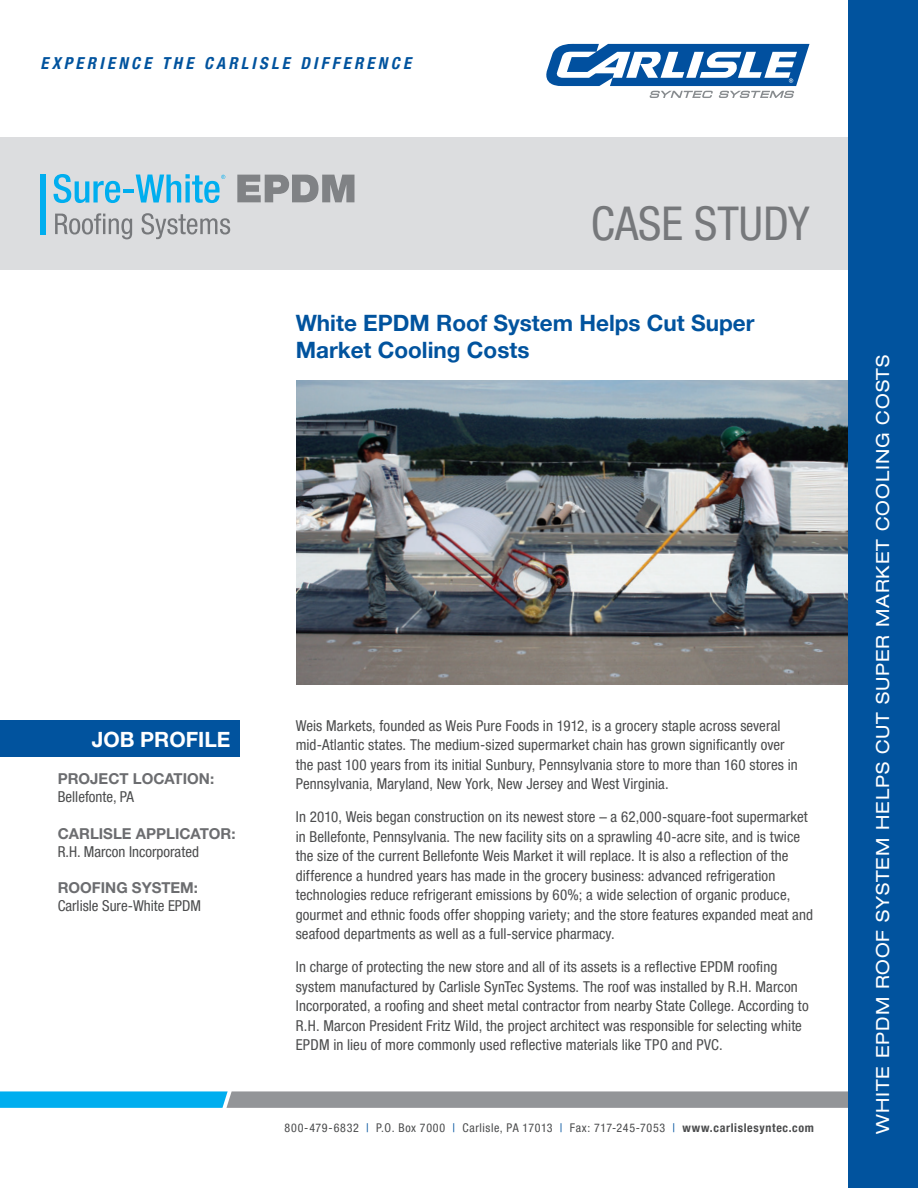
<style>
.page{position:relative;width:918px;height:1188px;background:#fff}
.page>*{position:absolute;margin:0;border:0;box-sizing:border-box;transform-origin:0 0}
.t1{font:condensed 46.5px "Helvetica Neue LT Pro";color:#76787b}
.t2{font:700 22.5px/27px "Helvetica Neue LT Pro";color:#01539e}
.t3{font:700 21px "Helvetica Neue LT Pro";color:#fff}
.t4{font:expanded 18px "Helvetica Neue LT Pro";letter-spacing:.05em;color:#fff}
.t5{font:italic 700 condensed 16.5px "Helvetica Neue LT Pro";letter-spacing:.205em;color:#01539e}
.t6{font:condensed 15px/19.5px "Helvetica Neue LT Pro";letter-spacing:.005em;color:#4b4c4d}
.t7{font:700 15px "Helvetica Neue LT Pro";color:#6c6d70}
.t8{font:condensed 12px "Helvetica Neue LT Pro";letter-spacing:.05em;color:#4b4c4d}
.s1{font-weight:700;font-stretch:normal;color:#6c6d70}
.s2{color:#01539e}
.s3{font-weight:700}
</style>
<div class="page">
<img style="left:297px;top:380px;width:551px;height:305px">
<div style="left:0;top:138px;width:918px;height:132px;background:#dcdddf"></div>
<div style="left:0;top:720px;width:240px;height:37px;background:#01539e"></div>
<svg style="left:0;top:1091px;width:848px;height:17px;background:#719fb2"></svg>
<svg style="left:546px;top:44px;width:264px;height:54px"></svg>
<div style="left:848px;top:0;width:70px;height:1188px;background:#01539e"></div>
<svg style="left:237px;top:175px;width:117px;height:27px"></svg>
<svg style="left:54px;top:174px;width:66px;height:29px"></svg>
<hr style="left:123px;top:189px;width:11px;height:4px;background:#00aeef">
<svg style="left:136px;top:174px;width:89px;height:29px"></svg>
<svg style="left:55px;top:213px;width:77px;height:26px"></svg>
<svg style="left:142px;top:213px;width:88px;height:26px"></svg>
<div style="left:40px;top:174px;width:6px;height:61px;background:#00aeef"></div>
<p class="t5" style="left:40px;top:53px;width:372px">EXPERIENCE THE CARLISLE DIFFERENCE</p>
<p class="t1" style="left:591px;top:196px;width:220px">CASE STUDY</p>
<p class="t2" style="left:296px;top:309px;width:460px">White EPDM Roof System Helps Cut Super<br>Market Cooling Costs</p>
<p class="t3" style="left:92px;top:726px;width:140px">JOB PROFILE</p>
<p class="t7" style="left:58px;top:769px;width:158px">PROJECT LOCATION:</p>
<p class="t6" style="left:58px;top:787px;width:78px">Bellefonte, PA</p>
<p class="t6" style="left:58px;top:824px;width:179px;line-height:18px"><span class="s1">CARLISLE APPLICATOR:<br></span>R.H. Marcon Incorporated</p>
<p class="t6" style="left:58px;top:879px;width:145px;line-height:18px"><span class="s1">ROOFING SYSTEM:<br></span>Carlisle Sure-White EPDM</p>
<p class="t6" style="left:296px;top:716px;width:504px">Weis Markets, founded as Weis Pure Foods in 1912, is a grocery staple across several mid-Atlantic states. The medium-sized supermarket chain has grown significantly over the past 100 years from its initial Sunbury, Pennsylvania store to more than 160 stores in Pennsylvania, Maryland, New York, New Jersey and West Virginia.</p>
<p class="t6" style="left:296px;top:807px;width:519px">In 2010, Weis began construction on its newest store – a 62,000-square-foot supermarket in Bellefonte, Pennsylvania. The new facility sits on a sprawling 40-acre site, and is twice the size of the current Bellefonte Weis Market it will replace. It is also a reflection of the difference a hundred years has made in the grocery business: advanced refrigeration technologies reduce refrigerant emissions by 60%; a wide selection of organic produce, gourmet and ethnic foods offer shopping variety; and the store features expanded meat and seafood departments as well as a full-service pharmacy.</p>
<p class="t6" style="left:296px;top:957px;width:514px">In charge of protecting the new store and all of its assets is a reflective EPDM roofing system manufactured by Carlisle SynTec Systems. The roof was installed by R.H. Marcon Incorporated, a roofing and sheet metal contractor from nearby State College. According to R.H. Marcon President Fritz Wild, the project architect was responsible for selecting white EPDM in lieu of more commonly used reflective materials like TPO and PVC.</p>
<p class="t8" style="left:285px;top:1121px;width:531px">800-479-6832 <span class="s2">|</span> P.O. Box 7000 <span class="s2">|</span> Carlisle, PA 17013 <span class="s2">|</span> Fax: 717-245-7053 <span class="s2">|</span> <span class="s3">www.carlislesyntec.com</span></p>
<p class="t4" style="left:871px;top:1134px;width:781px;rotate:-90deg">WHITE EPDM ROOF SYSTEM HELPS CUT SUPER MARKET COOLING COSTS</p>
</div>
